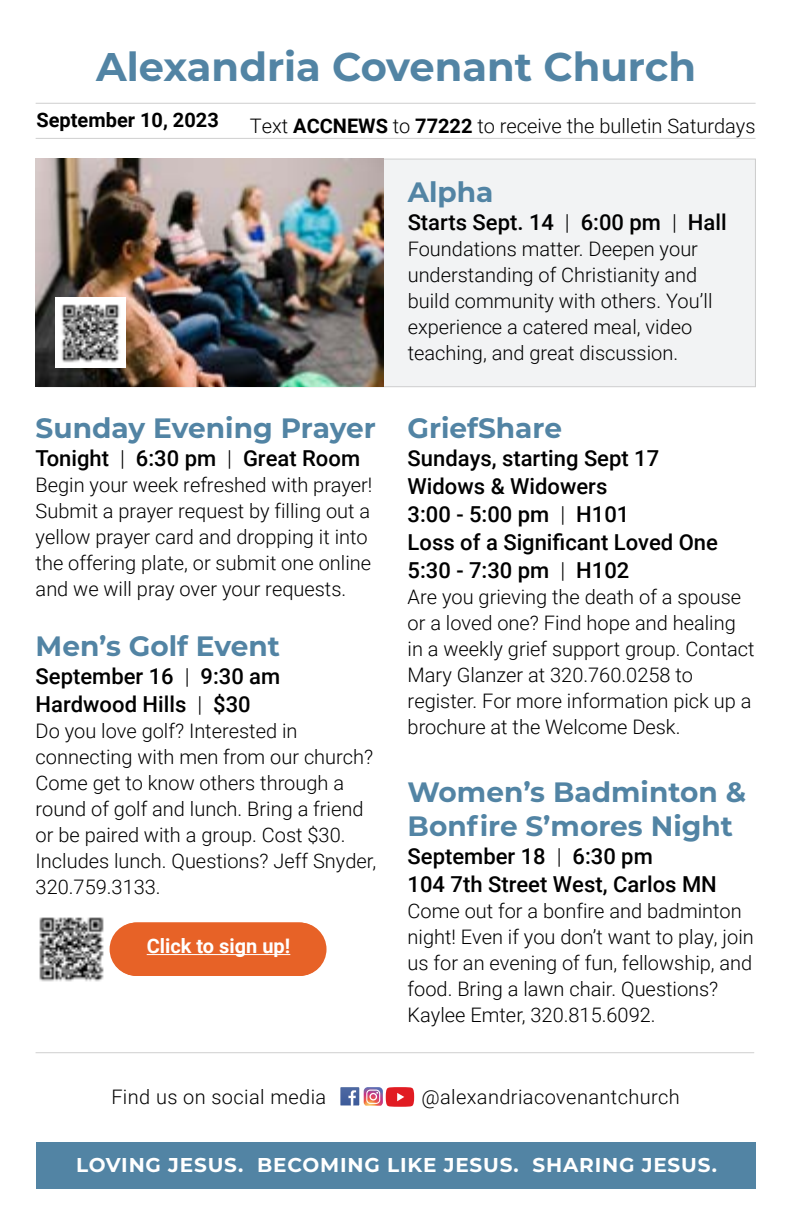
<style>
.page{position:relative;width:792px;height:1224px;background:#fff}
.page>*{position:absolute;margin:0;border:0;box-sizing:border-box;transform-origin:0 0}
.t1{font:700 40px "Montserrat";color:#5284a4}
.t2{font:700 28px/34px "Montserrat";color:#5284a4}
.t3{font:500 22px/28px "Roboto";color:#000}
.t4{font:700 22px "Roboto";color:#fff}
.t5{font:300 20px/26px "Roboto";color:#000}
.t6{font:300 20px "Roboto";letter-spacing:.02em;color:#000}
.t7{font:700 20px "Montserrat";letter-spacing:.04em;color:#fff}
.t8{font:700 20px "Roboto";color:#000}
.t9{font:700 20px "Roboto";color:#fff}
.s1{font-weight:700}
.s2{font-weight:300}
</style>
<div class="page">
<div style="left:36px;top:1143px;width:720px;height:46px;background:#5284a4"></div>
<hr style="left:36px;top:103px;width:720px;height:1px;background:#000">
<div style="left:38px;top:159px;width:717px;height:228px;background:#f2f3f4"></div>
<img style="left:36px;top:159px;width:348px;height:228px">
<svg style="left:340px;top:1087px;width:74px;height:20px"></svg>
<hr style="left:36px;top:138px;width:720px;height:1px;background:#000">
<img style="left:56px;top:298px;width:69px;height:69px">
<hr style="left:36px;top:1052px;width:718px;height:1px;background:#000">
<img style="left:39px;top:917px;width:65px;height:65px">
<div style="left:111px;top:923px;width:216px;height:53px;background:#e76227;border-radius:27px"></div>
<hr style="left:147px;top:954px;width:143px;height:1px;background:#fff">
<h1 class="t1" style="left:96px;top:38px;width:601px">Alexandria Covenant Church</h1>
<p class="t8" style="left:36px;top:106px;width:184px">September 10, 2023</p>
<p class="t5" style="left:250px;top:112px;width:507px">Text <span class="s1">ACCNEWS</span> to <span class="s1">77222</span> to receive the bulletin Saturdays</p>
<h2 class="t2" style="left:36px;top:409px;width:342px">Sunday Evening Prayer</h2>
<p class="t3" style="left:36px;top:443px;width:326px">Tonight <span class="s2">|</span> 6:30 pm <span class="s2">|</span> Great Room</p>
<p class="t5" style="left:36px;top:471px;width:338px">Begin your week refreshed with prayer!<br>Submit a prayer request by filling out a yellow prayer card and dropping it into the offering plate, or submit one online and we will pray over your requests.</p>
<h2 class="t2" style="left:36px;top:627px;width:246px">Men’s Golf Event</h2>
<p class="t3" style="left:36px;top:661px;width:246px">September 16 <span class="s2">|</span> 9:30 am<br>Hardwood Hills <span class="s2">|</span> $30</p>
<p class="t5" style="left:36px;top:717px;width:342px">Do you love golf? Interested in connecting with men from our church?<br>Come get to know others through a round of golf and lunch. Bring a friend or be paired with a group. Cost $30.<br>Includes lunch. Questions? Jeff Snyder,<br>320.759.3133.</p>
<p class="t9" style="left:147px;top:932px;width:145px">Click to sign up!</p>
<p class="t4" style="left:139px;top:932px;width:159px">Scan to sign up!</p>
<h2 class="t2" style="left:408px;top:174px;width:87px">Alpha</h2>
<p class="t3" style="left:408px;top:207px;width:320px">Starts Sept. 14 <span class="s2">|</span> 6:00 pm <span class="s2">|</span> Hall</p>
<p class="t5" style="left:408px;top:235px;width:306px">Foundations matter. Deepen your understanding of Christianity and build community with others. You’ll experience a catered meal, video teaching, and great discussion.</p>
<h2 class="t2" style="left:408px;top:409px;width:156px">GriefShare</h2>
<p class="t3" style="left:408px;top:443px;width:312px">Sundays, starting Sept 17<br>Widows &amp; Widowers<br>3:00 - 5:00 pm <span class="s2">|</span> H101<br>Loss of a Significant Loved One<br>5:30 - 7:30 pm <span class="s2">|</span> H102</p>
<p class="t5" style="left:408px;top:583px;width:348px">Are you grieving the death of a spouse or a loved one? Find hope and healing in a weekly grief support group. Contact Mary Glanzer at 320.760.0258 to register. For more information pick up a brochure at the Welcome Desk.</p>
<h2 class="t2" style="left:408px;top:773px;width:340px">Women’s Badminton &amp;<br>Bonfire S’mores Night</h2>
<p class="t3" style="left:408px;top:841px;width:311px">September 18 <span class="s2">|</span> 6:30 pm<br>104 7th Street West, Carlos MN</p>
<p class="t5" style="left:408px;top:897px;width:348px">Come out for a bonfire and badminton night! Even if you don’t want to play, join us for an evening of fun, fellowship, and food. Bring a lawn chair. Questions?<br>Kaylee Emter, 320.815.6092.</p>
<p class="t6" style="left:111px;top:1083px;width:217px">Find us on social media</p>
<p class="t6" style="left:421px;top:1083px;width:260px">@alexandriacovenantchurch</p>
<p class="t7" style="left:76px;top:1151px;width:642px">LOVING JESUS. BECOMING LIKE JESUS. SHARING JESUS.</p>
</div>
